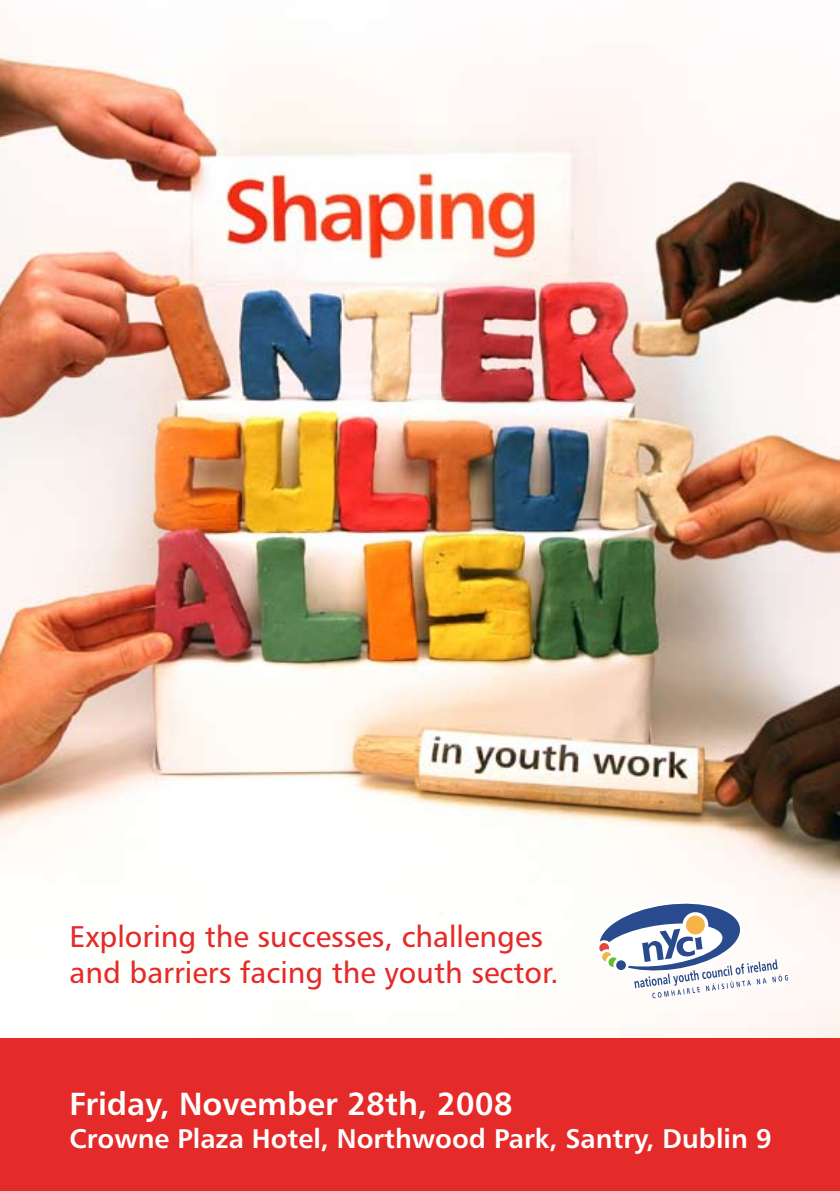
<style>
.page{position:relative;width:840px;height:1191px;background:#fff}
.page>*{position:absolute;margin:0;border:0;box-sizing:border-box;transform-origin:0 0}
.t1{font:32px "Humanist 777 BT Bold B";color:#fff}
.t2{font:30px/36px "Humanist 777 BT Roman B";color:#e42b2a}
.t3{font:27px "Humanist 777 BT Bold B";color:#fff}
</style>
<div class="page">
<img style="left:0;top:42px;width:839px;height:996px">
<div style="left:0;top:1038px;width:839px;height:153px;background:#e42b2a"></div>
<svg style="left:589px;top:884px;width:199px;height:114px"></svg>
<p class="t2" style="left:69px;top:918px;width:490px">Exploring the successes, challenges and barriers facing the youth sector.</p>
<p class="t1" style="left:69px;top:1083px;width:444px">Friday, November 28th, 2008</p>
<p class="t3" style="left:69px;top:1121px;width:703px">Crowne Plaza Hotel, Northwood Park, Santry, Dublin 9</p>
</div>
